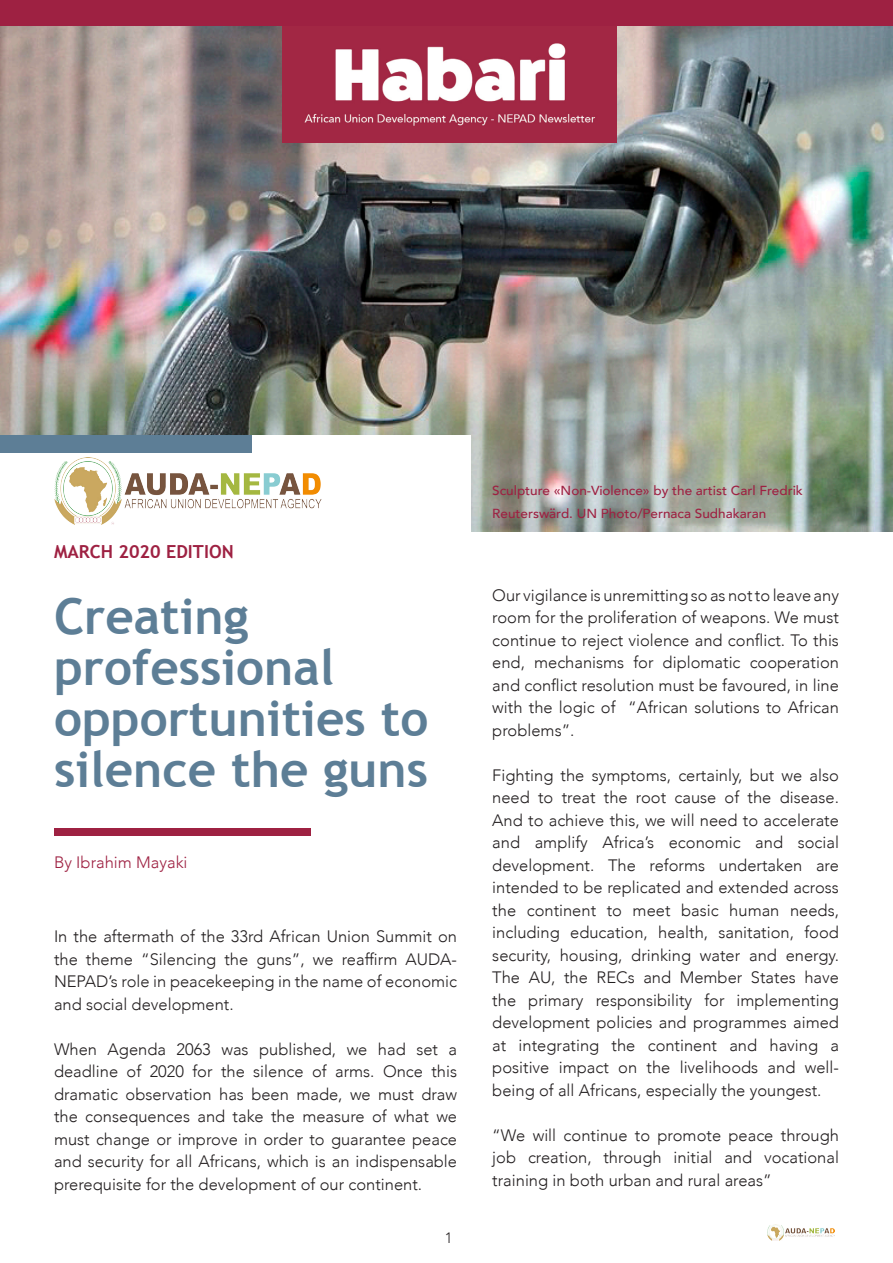
<style>
.page{position:relative;width:893px;height:1263px;background:#fff}
.page>*{position:absolute;margin:0;border:0;box-sizing:border-box;transform-origin:0 0}
.t1{font:700 49.5px/51px "Trebuchet MS";color:#5d7e96}
.t2{font:700 18px "Trebuchet MS";color:#9e2142}
.t3{font:300 16.5px/22.5px "Avenir";color:#231f20;text-align:justify}
.t4{font:300 16.5px "Avenir";color:#9e2142}
.t5{font:300 15px "Avenir";color:#231f20}
.t6{font:500 13.05px/22.5px "Avenir";color:#9e2142}
</style>
<div class="page">
<img style="left:0;top:26px;width:893px;height:505px">
<img style="left:283px;top:26px;width:333px;height:117px">
<div style="left:0;top:436px;width:471px;height:827px;background:#fff"></div>
<div style="left:0;top:436px;width:251px;height:17px;background:#5d7e96"></div>
<img style="left:767px;top:1225px;width:68px;height:15px">
<img style="left:54px;top:457px;width:268px;height:67px">
<div style="left:0;top:0;width:893px;height:26px;background:#9e2142"></div>
<div style="left:54px;top:828px;width:256px;height:8px;background:#9e2142"></div>
<p class="t2" style="left:54px;top:540px;width:181px">MARCH 2020 EDITION</p>
<p class="t1" style="left:54px;top:591px;width:376px">Creating professional opportunities to silence the guns</p>
<p class="t4" style="left:54px;top:852px;width:135px">By Ibrahim Mayaki</p>
<p class="t3" style="left:54px;top:925px;width:405px">In the aftermath of the 33rd African Union Summit on the theme “Silencing the guns”, we reaffirm AUDA-NEPAD’s role in peacekeeping in the name of economic and social development.</p>
<p class="t3" style="left:54px;top:1038px;width:405px">When Agenda 2063 was published, we had set a deadline of 2020 for the silence of arms. Once this dramatic observation has been made, we must draw the consequences and take the measure of what we must change or improve in order to guarantee peace and security for all Africans, which is an indispensable prerequisite for the development of our continent.</p>
<p class="t5" style="left:445px;top:1229px;width:9px">1</p>
<p class="t6" style="left:492px;top:479px;width:312px">Sculpture «Non-Violence» by the artist Carl Fredrik<br>Reuterswärd. UN Photo/Pernaca Sudhakaran</p>
<p class="t3" style="left:492px;top:584px;width:348px">Our vigilance is unremitting so as not to leave any room for the proliferation of weapons. We must continue to reject violence and conflict. To this end, mechanisms for diplomatic cooperation and conflict resolution must be favoured, in line with the logic of “African solutions to African problems”.</p>
<p class="t3" style="left:492px;top:764px;width:348px">Fighting the symptoms, certainly, but we also need to treat the root cause of the disease.<br>And to achieve this, we will need to accelerate and amplify Africa’s economic and social development. The reforms undertaken are intended to be replicated and extended across the continent to meet basic human needs, including education, health, sanitation, food security, housing, drinking water and energy.<br>The AU, the RECs and Member States have the primary responsibility for implementing development policies and programmes aimed at integrating the continent and having a positive impact on the livelihoods and well&shy;being of all Africans, especially the youngest.</p>
<p class="t3" style="left:492px;top:1124px;width:348px">“We will continue to promote peace through job creation, through initial and vocational training in both urban and rural areas”</p>
</div>
